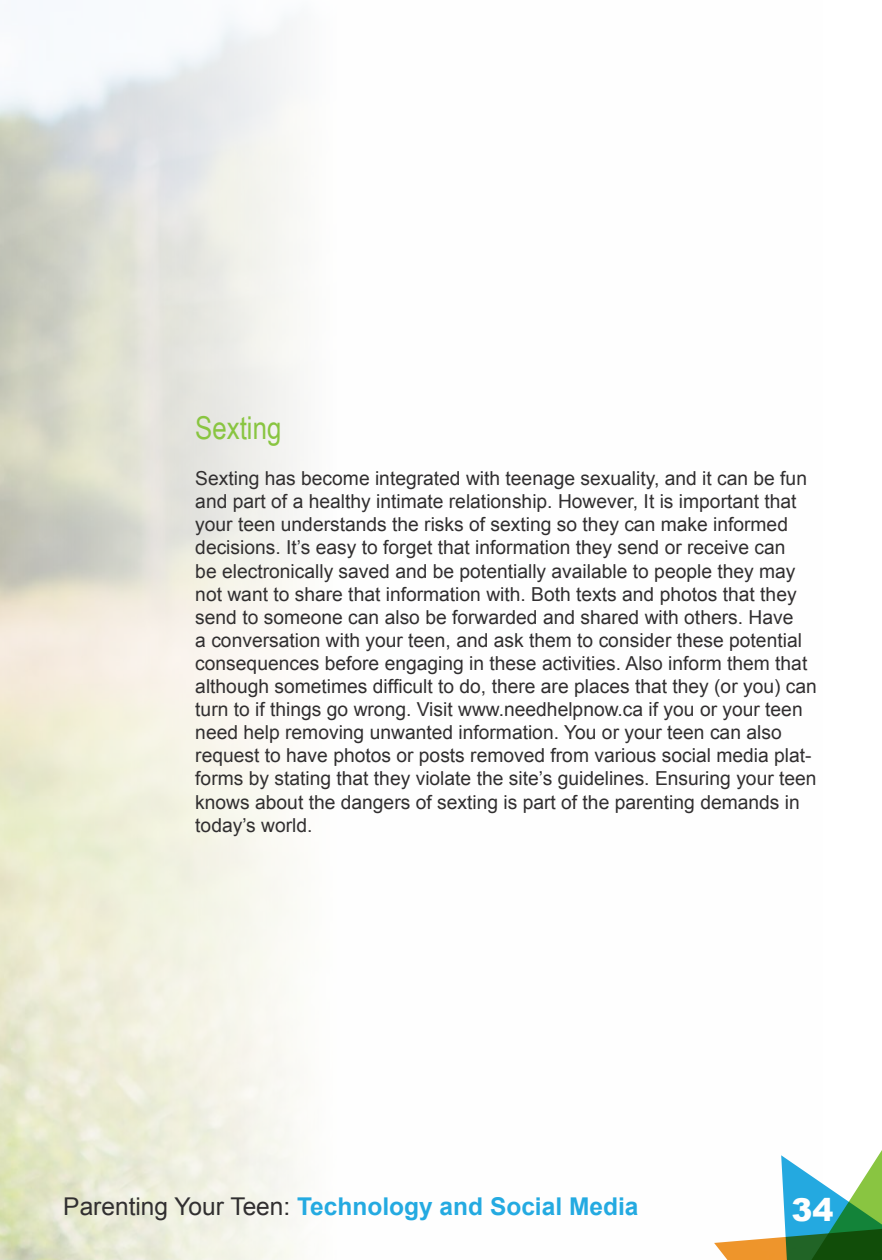
<style>
.page{position:relative;width:882px;height:1260px;background:#fff}
.page>*{position:absolute;margin:0;border:0;box-sizing:border-box;transform-origin:0 0}
.t1{font:31.5px "Arial Narrow";color:#89c541}
.t2{font:900 31.5px "Arial";color:#fff}
.t3{font:700 24.5px "Arial";color:#24aae1}
.t4{font:19.25px/23.1px "Arial";color:#312f30}
.s1{font-weight:400;color:#312f30}
</style>
<div class="page">
<svg style="left:823px;top:1150px;width:59px;height:110px"></svg>
<img style="left:0;top:17px;width:823px;height:1243px">
<h1 class="t1" style="left:195px;top:405px;width:88px">Sexting</h1>
<p class="t4" style="left:195px;top:467px;width:623px">Sexting has become integrated with teenage sexuality, and it can be fun and part of a healthy intimate relationship. However, It is important that your teen understands the risks of sexting so they can make informed decisions. It’s easy to forget that information they send or receive can<br>be electronically saved and be potentially available to people they may not want to share that information with. Both texts and photos that they send to someone can also be forwarded and shared with others. Have<br>a conversation with your teen, and ask them to consider these potential consequences before engaging in these activities. Also inform them that although sometimes difficult to do, there are places that they (or you) can turn to if things go wrong. Visit www.needhelpnow.ca if you or your teen need help removing unwanted information. You or your teen can also request to have photos or posts removed from various social media plat&shy;forms by stating that they violate the site’s guidelines. Ensuring your teen knows about the dangers of sexting is part of the parenting demands in today’s world.</p>
<p class="t3" style="left:63px;top:1189px;width:577px"><span class="s1">Parenting Your Teen:</span> Technology and Social Media</p>
<h1 class="t2" style="left:792px;top:1186px;width:44px">34</h1>
</div>
